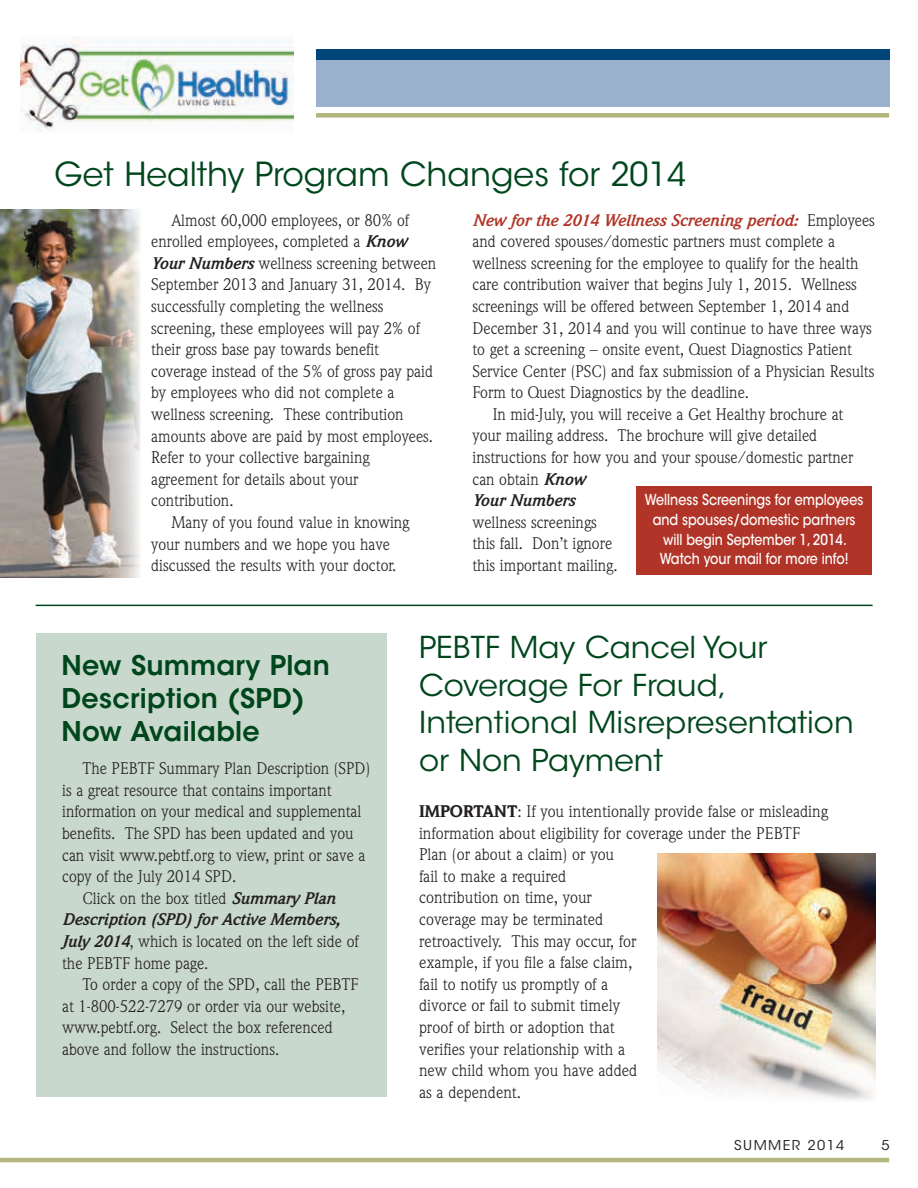
<style>
.page{position:relative;width:918px;height:1188px;background:#fff}
.page>*{position:absolute;margin:0;border:0;box-sizing:border-box;transform-origin:0 0}
.t1{font:33px "ITC Avant Garde Std";color:#00461c}
.t2{font:30px/37.5px "ITC Avant Garde Std";color:#00461c}
.t3{font:600 27px/33px "ITC Avant Garde Std";letter-spacing:.01em;color:#00461c}
.t4{font:16.5px/21.6px "Weidemann Std";color:#231f20}
.t5{font:italic 700 16.5px "Weidemann Std";color:#b03427}
.t6{font:italic 700 16.5px "Weidemann Std";color:#231f20}
.t7{font:500 15px/19.5px "ITC Avant Garde Std";color:#fff;text-align:center;scale:.85 1}
.t8{font:13.5px "ITC Avant Garde Std";letter-spacing:.1em;color:#231f20;scale:1.05 1}
.s1{font-weight:700;font-style:italic}
.s2{font-weight:400;font-style:normal;color:#231f20}
.s3{font-weight:900}
</style>
<div class="page">
<img style="left:0;top:210px;width:140px;height:368px">
<div style="left:0;top:50px;width:889px;height:16px;background:#004678"></div>
<div style="left:0;top:61px;width:889px;height:46px;background:#9ab1ce"></div>
<div style="left:0;top:113px;width:889px;height:5px;background:#b3b67d"></div>
<hr style="left:0;top:1158px;width:889px;height:4px;background:#b3b67d">
<div style="left:636px;top:486px;width:236px;height:88px;background:#b03427"></div>
<div style="left:0;top:5px;width:315px;height:137px;background:#fff"></div>
<img style="left:21px;top:36px;width:273px;height:95px">
<div style="left:36px;top:633px;width:351px;height:464px;background:#c8d8cc"></div>
<hr style="left:36px;top:605px;width:837px;height:1px;background:#00461c">
<img style="left:658px;top:853px;width:217px;height:248px">
<h1 class="t1" style="left:55px;top:154px;width:633px">Get Healthy Program Changes for 2014</h1>
<p class="t4" style="left:171px;top:209px;width:239px">Almost 60,000 employees, or 80% of</p>
<p class="t4" style="left:151px;top:231px;width:257px">enrolled employees, completed a <span class="s1">Know</span></p>
<p class="t4" style="left:151px;top:252px;width:287px"><span class="s1">Your Numbers</span> wellness screening between</p>
<p class="t4" style="left:151px;top:274px;width:281px">September 2013 and January 31, 2014. By</p>
<p class="t4" style="left:151px;top:295px;width:234px">successfully completing the wellness</p>
<p class="t4" style="left:151px;top:317px;width:270px">screening, these employees will pay 2% of</p>
<p class="t4" style="left:151px;top:339px;width:229px">their gross base pay towards benefit</p>
<p class="t4" style="left:151px;top:360px;width:283px">coverage instead of the 5% of gross pay paid</p>
<p class="t4" style="left:151px;top:382px;width:245px">by employees who did not complete a</p>
<p class="t4" style="left:151px;top:403px;width:254px">wellness screening. These contribution</p>
<p class="t4" style="left:151px;top:425px;width:283px">amounts above are paid by most employees.</p>
<p class="t4" style="left:151px;top:447px;width:220px">Refer to your collective bargaining</p>
<p class="t4" style="left:151px;top:468px;width:209px">agreement for details about your</p>
<p class="t4" style="left:151px;top:490px;width:84px">contribution.</p>
<p class="t4" style="left:171px;top:511px;width:240px">Many of you found value in knowing</p>
<p class="t4" style="left:151px;top:533px;width:240px">your numbers and we hope you have</p>
<p class="t4" style="left:151px;top:554px;width:247px">discussed the results with your doctor.</p>
<p class="t5" style="left:473px;top:210px;width:404px">New for the 2014 Wellness Screening period: <span class="s2">Employees</span></p>
<p class="t4" style="left:473px;top:231px;width:364px">and covered spouses/domestic partners must complete a</p>
<p class="t4" style="left:473px;top:252px;width:388px">wellness screening for the employee to qualify for the health</p>
<p class="t4" style="left:473px;top:274px;width:386px">care contribution waiver that begins July 1, 2015. Wellness</p>
<p class="t4" style="left:473px;top:295px;width:378px">screenings will be offered between September 1, 2014 and</p>
<p class="t4" style="left:473px;top:317px;width:401px">December 31, 2014 and you will continue to have three ways</p>
<p class="t4" style="left:473px;top:338px;width:381px">to get a screening – onsite event, Quest Diagnostics Patient</p>
<p class="t4" style="left:473px;top:360px;width:403px">Service Center (PSC) and fax submission of a Physician Results</p>
<p class="t4" style="left:473px;top:382px;width:278px">Form to Quest Diagnostics by the deadline.</p>
<p class="t4" style="left:493px;top:403px;width:352px">In mid-July, you will receive a Get Healthy brochure at</p>
<p class="t4" style="left:473px;top:425px;width:346px">your mailing address. The brochure will give detailed</p>
<p class="t4" style="left:473px;top:446px;width:382px">instructions for how you and your spouse/domestic partner</p>
<p class="t4" style="left:473px;top:468px;width:114px">can obtain <span class="s1">Know</span></p>
<p class="t6" style="left:473px;top:491px;width:104px">Your Numbers</p>
<p class="t4" style="left:473px;top:511px;width:147px">wellness screenings this fall. Don’t ignore this important mailing.</p>
<p class="t7" style="left:645px;top:490px;width:259px">Wellness Screenings for employees and spouses/domestic partners will begin September 1, 2014.<br>Watch your mail for more info!</p>
<h3 class="t3" style="left:62px;top:649px;width:270px">New Summary Plan<br>Description (SPD)<br>Now Available</h3>
<p class="t4" style="left:82px;top:758px;width:290px">The PEBTF Summary Plan Description (SPD)</p>
<p class="t4" style="left:62px;top:779px;width:271px">is a great resource that contains important</p>
<p class="t4" style="left:62px;top:801px;width:301px">information on your medical and supplemental</p>
<p class="t4" style="left:62px;top:822px;width:293px">benefits. The SPD has been updated and you</p>
<p class="t4" style="left:62px;top:844px;width:305px">can visit www.pebtf.org to view, print or save a</p>
<p class="t4" style="left:62px;top:866px;width:176px">copy of the July 2014 SPD.</p>
<p class="t4" style="left:82px;top:887px;width:254px">Click on the box titled <span class="s1">Summary Plan</span></p>
<p class="t6" style="left:62px;top:910px;width:279px">Description (SPD) for Active Members,</p>
<p class="t4" style="left:62px;top:930px;width:298px"><span class="s1">July 2014</span>, which is located on the left side of</p>
<p class="t4" style="left:62px;top:952px;width:148px">the PEBTF home page.</p>
<p class="t4" style="left:82px;top:974px;width:277px">To order a copy of the SPD, call the PEBTF</p>
<p class="t4" style="left:62px;top:995px;width:285px">at 1-800-522-7279 or order via our website,</p>
<p class="t4" style="left:62px;top:1017px;width:272px">www.pebtf.org. Select the box referenced</p>
<p class="t4" style="left:62px;top:1038px;width:219px">above and follow the instructions.</p>
<h2 class="t2" style="left:419px;top:629px;width:436px">PEBTF May Cancel Your<br>Coverage For Fraud,<br>Intentional Misrepresentation or Non Payment</h2>
<p class="t4" style="left:419px;top:800px;width:411px"><span class="s3">IMPORTANT</span>: If you intentionally provide false or misleading information about eligibility for coverage under the PEBTF Plan (or about a claim) or you<br>fail to make a required<br>contribution on time, your<br>coverage may be terminated<br>retroactively. This may occur, for<br>example, if you file a false claim,<br>fail to notify us promptly of a<br>divorce or fail to submit timely<br>proof of birth or adoption that<br>verifies your relationship with a<br>new child whom you have added<br>as a dependent.</p>
<p class="t8" style="left:734px;top:1137px;width:106px">SUMMER 2014</p>
<p class="t8" style="left:881px;top:1137px;width:9px">5</p>
</div>
